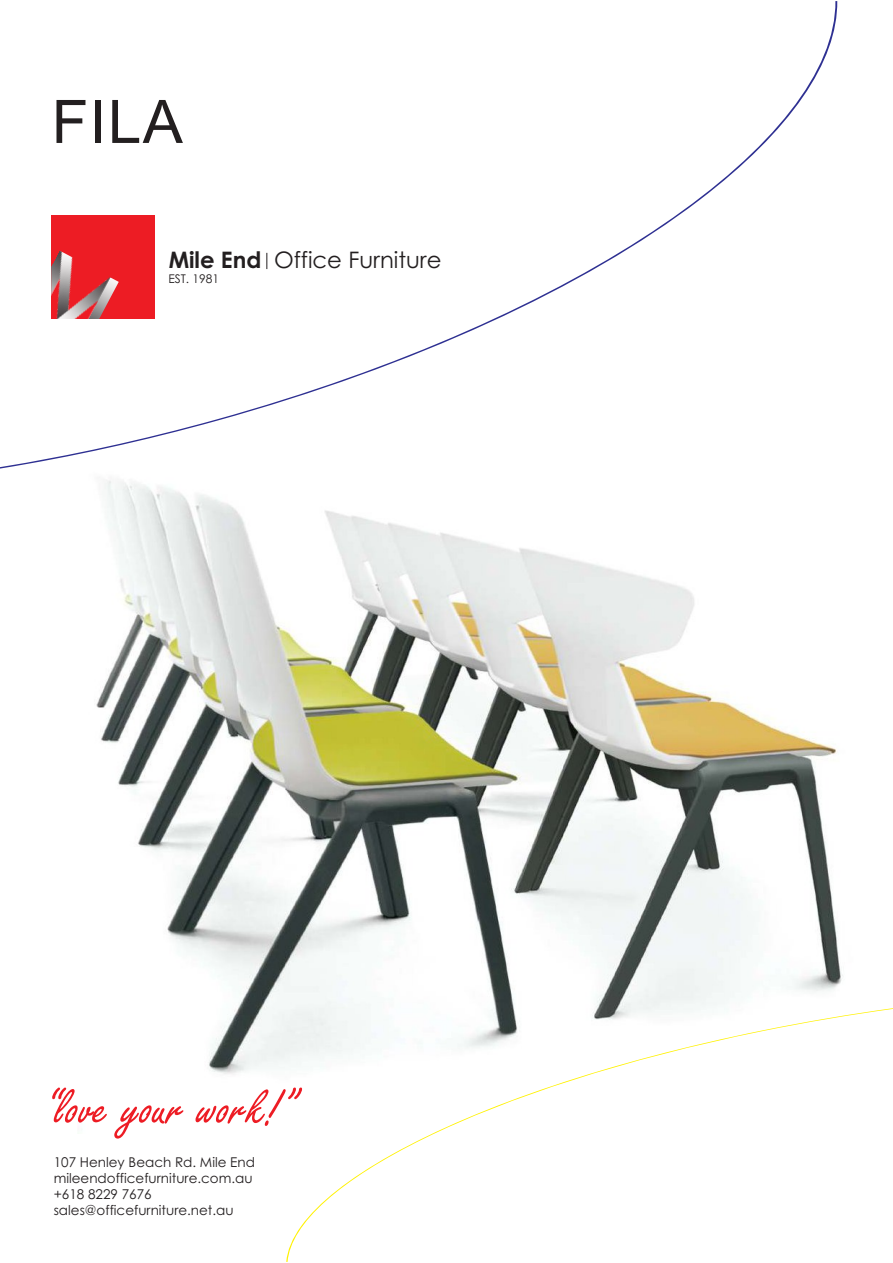
<style>
.page{position:relative;width:893px;height:1263px;background:#fff}
.page>*{position:absolute;margin:0;border:0;box-sizing:border-box;transform-origin:0 0}
.t1{font:60px "Arial";color:#231f20}
.t2{font:54px "Freestyle Script";color:#ed1c24}
.t3{font:22.65px "Century Gothic";color:#231f20}
.t4{font:13.5px/16px "Century Gothic";color:#231f20}
.t5{font:12px "Century Gothic";color:#231f20}
.s1{font-weight:700}
</style>
<div class="page">
<img style="left:96px;top:480px;width:747px;height:594px">
<svg style="left:0;top:1px;width:838px;height:468px"></svg>
<svg style="left:286px;top:1008px;width:607px;height:254px"></svg>
<div style="left:51px;top:215px;width:104px;height:104px;background:#ed1c24"></div>
<img style="left:51px;top:251px;width:68px;height:68px">
<svg style="left:266px;top:253px;width:1px;height:16px"></svg>
<h1 class="t1" style="left:52px;top:99px;width:133px">FILA</h1>
<h3 class="t3" style="left:169px;top:251px;width:274px"><span class="s1">Mile End</span> Office Furniture</h3>
<p class="t5" style="left:168px;top:274px;width:52px">EST. 1981</p>
<h2 class="t2" style="left:44px;top:1087px;width:250px">“love your work!”</h2>
<p class="t4" style="left:54px;top:1155px;width:203px">107 Henley Beach Rd. Mile End mileendofficefurniture.com.au +618 8229 7676 sales@officefurniture.net.au</p>
</div>
